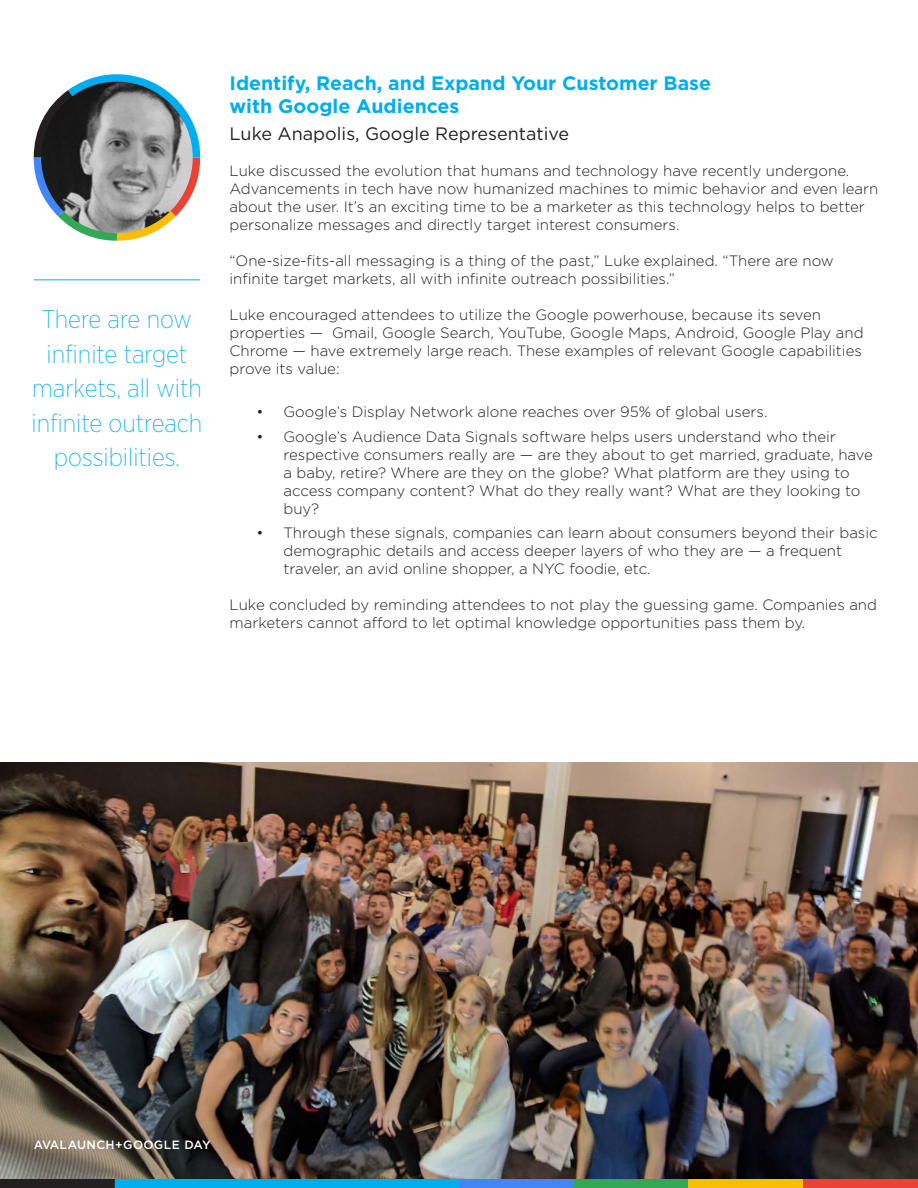
<style>
.page{position:relative;width:918px;height:1188px;background:#fff}
.page>*{position:absolute;margin:0;border:0;box-sizing:border-box;transform-origin:0 0}
.t1{font:200 25.5px/34.5px "Gotham Narrow";color:#00aeef;text-align:center}
.t2{font:700 19.5px/23.4px "Gotham";color:#00aeef}
.t3{font:18px "Gotham";color:#231f20}
.t4{font:300 15px/18px "Gotham";color:#231f20}
.t5{font:500 12px "Gotham";letter-spacing:.02em;color:#fff}
</style>
<div class="page">
<div style="left:459px;top:1178px;width:115px;height:10px;background:#4285f5"></div>
<div style="left:0;top:1178px;width:115px;height:10px;background:#231f20"></div>
<div style="left:574px;top:1178px;width:114px;height:10px;background:#33a854"></div>
<div style="left:688px;top:1178px;width:115px;height:10px;background:#fabd05"></div>
<div style="left:803px;top:1178px;width:115px;height:10px;background:#eb4236"></div>
<svg style="left:115px;top:1178px;width:344px;height:10px;background:#08a4dd"></svg>
<img style="left:0;top:762px;width:918px;height:416px">
<svg style="left:34px;top:74px;width:166px;height:167px"></svg>
<img style="left:41px;top:82px;width:152px;height:151px;border-radius:76px">
<hr style="left:34px;top:280px;width:166px;height:1px;background:#00aeef">
<h1 class="t1" style="left:32px;top:301px;width:172px">There are now infinite target markets, all with infinite outreach possibilities.</h1>
<h2 class="t2" style="left:230px;top:71px;width:483px">Identify, Reach, and Expand Your Customer Base with Google Audiences</h2>
<p class="t3" style="left:230px;top:122px;width:341px">Luke Anapolis, Google Representative</p>
<p class="t4" style="left:230px;top:162px;width:650px">Luke discussed the evolution that humans and technology have recently undergone.<br>Advancements in tech have now humanized machines to mimic behavior and even learn about the user. It’s an exciting time to be a marketer as this technology helps to better personalize messages and directly target interest consumers.</p>
<p class="t4" style="left:230px;top:252px;width:606px">“One-size-fits-all messaging is a thing of the past,” Luke explained. “There are now infinite target markets, all with infinite outreach possibilities.”</p>
<p class="t4" style="left:230px;top:306px;width:636px">Luke encouraged attendees to utilize the Google powerhouse, because its seven properties — Gmail, Google Search, YouTube, Google Maps, Android, Google Play and Chrome — have extremely large reach. These examples of relevant Google capabilities prove its value:</p>
<p class="t4" style="left:256px;top:402px;width:513px">• Google’s Display Network alone reaches over 95% of global users.</p>
<p class="t4" style="left:284px;top:427px;width:591px;text-indent:-27px">• Google’s Audience Data Signals software helps users understand who their respective consumers really are — are they about to get married, graduate, have a baby, retire? Where are they on the globe? What platform are they using to access company content? What do they really want? What are they looking to buy?</p>
<p class="t4" style="left:284px;top:524px;width:596px;text-indent:-27px">• Through these signals, companies can learn about consumers beyond their basic demographic details and access deeper layers of who they are — a frequent traveler, an avid online shopper, a NYC foodie, etc.</p>
<p class="t4" style="left:230px;top:596px;width:649px">Luke concluded by reminding attendees to not play the guessing game. Companies and marketers cannot afford to let optimal knowledge opportunities pass them by.</p>
<p class="t5" style="left:34px;top:1137px;width:179px">AVALAUNCH+GOOGLE DAY</p>
</div>
